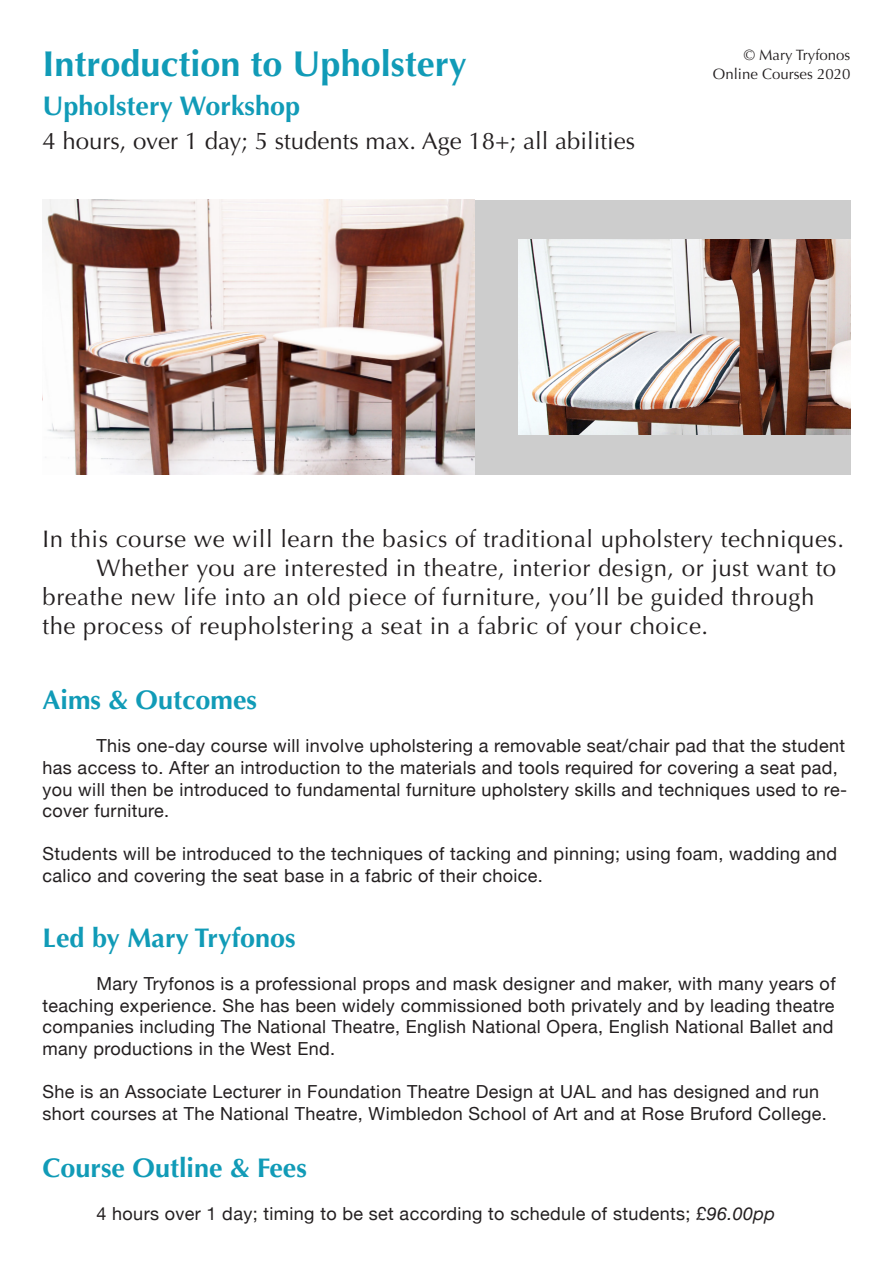
<style>
.page{position:relative;width:893px;height:1263px;background:#fff}
.page>*{position:absolute;margin:0;border:0;box-sizing:border-box;transform-origin:0 0}
.t1{font:700 36px "Optima";color:#119bb7}
.t2{font:700 27px "Optima";color:#119bb7}
.t3{font:24px "Optima";letter-spacing:.02em;color:#231f20}
.t4{font:24px "Optima";color:#231f20}
.t5{font:18px/21.6px "Helvetica Neue";letter-spacing:.02em;color:#231f20}
.t6{font:15px "Optima";color:#231f20}
.s1{font-style:italic}
</style>
<div class="page">
<div style="left:475px;top:200px;width:375px;height:275px;background:#cdcdcd"></div>
<img style="left:43px;top:200px;width:432px;height:275px">
<img style="left:519px;top:239px;width:331px;height:196px">
<p class="t1" style="left:43px;top:43px;width:426px">Introduction to Upholstery</p>
<p class="t2" style="left:43px;top:90px;width:259px">Upholstery Workshop</p>
<p class="t4" style="left:43px;top:127px;width:594px">4 hours, over 1 day; 5 students max. Age 18+; all abilities</p>
<p class="t6" style="left:744px;top:46px;width:108px">© Mary Tryfonos</p>
<p class="t6" style="left:713px;top:65px;width:139px">Online Courses 2020</p>
<p class="t3" style="left:43px;top:525px;width:803px">In this course we will learn the basics of traditional upholstery techniques.</p>
<p class="t3" style="left:97px;top:554px;width:741px">Whether you are interested in theatre, interior design, or just want to</p>
<p class="t3" style="left:43px;top:583px;width:773px">breathe new life into an old piece of furniture, you’ll be guided through</p>
<p class="t3" style="left:43px;top:611px;width:667px">the process of reupholstering a seat in a fabric of your choice.</p>
<p class="t2" style="left:43px;top:684px;width:216px">Aims &amp; Outcomes</p>
<p class="t5" style="left:43px;top:736px;width:806px;text-indent:54px">This one-day course will involve upholstering a removable seat/chair pad that the student has access to. After an introduction to the materials and tools required for covering a seat pad, you will then be introduced to fundamental furniture upholstery skills and techniques used to re&shy;cover furniture.</p>
<p class="t5" style="left:43px;top:844px;width:796px">Students will be introduced to the techniques of tacking and pinning; using foam, wadding and calico and covering the seat base in a fabric of their choice.</p>
<p class="t2" style="left:43px;top:922px;width:255px">Led by Mary Tryfonos</p>
<p class="t5" style="left:43px;top:974px;width:795px;text-align:justify;text-indent:54px">Mary Tryfonos is a professional props and mask designer and maker, with many years of teaching experience. She has been widely commissioned both privately and by leading theatre companies including The National Theatre, English National Opera, English National Ballet and many productions in the West End.</p>
<p class="t5" style="left:43px;top:1082px;width:786px">She is an Associate Lecturer in Foundation Theatre Design at UAL and has designed and run short courses at The National Theatre, Wimbledon School of Art and at Rose Bruford College.</p>
<p class="t2" style="left:43px;top:1152px;width:266px">Course Outline &amp; Fees</p>
<p class="t5" style="left:97px;top:1204px;width:680px">4 hours over 1 day; timing to be set according to schedule of students; <span class="s1">£96.00pp</span></p>
</div>
